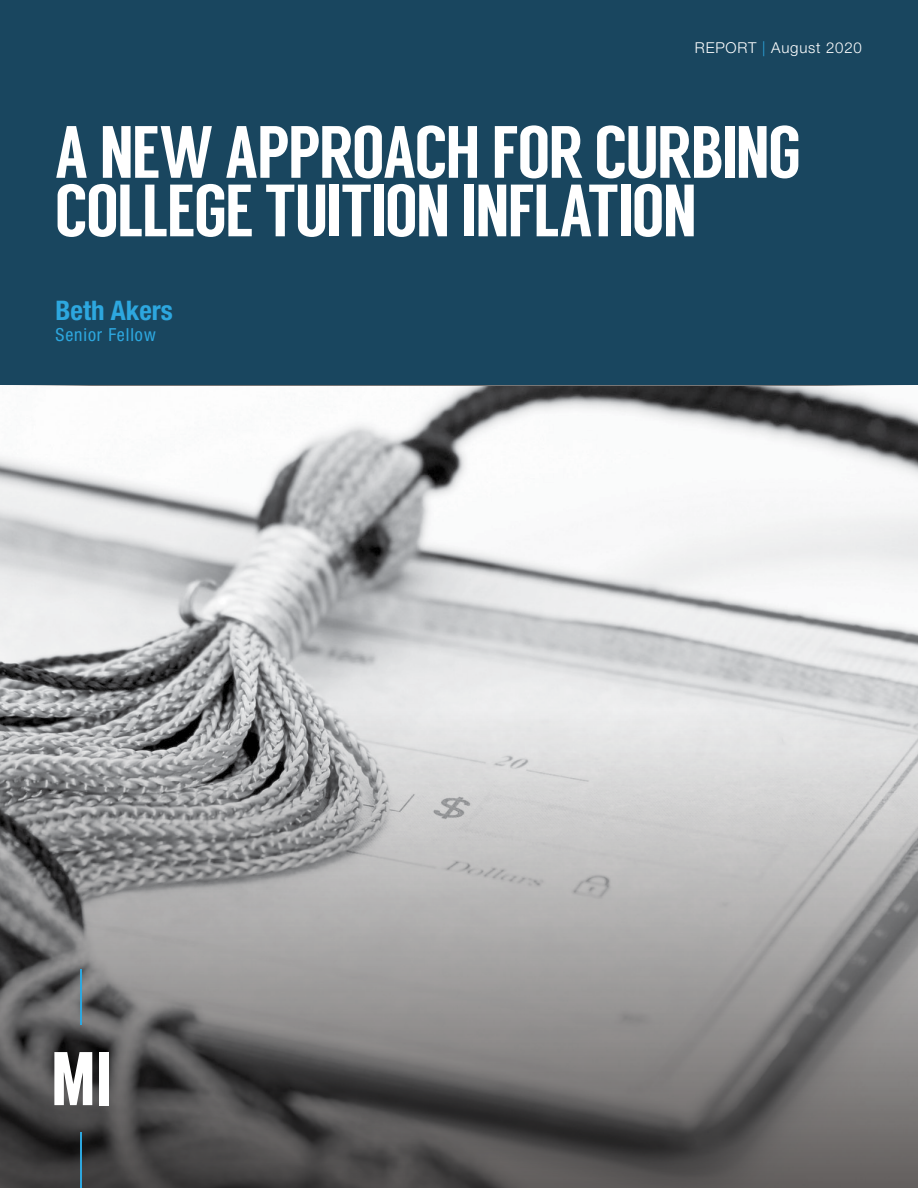
<style>
.page{position:relative;width:918px;height:1188px;background:#fff}
.page>*{position:absolute;margin:0;border:0;box-sizing:border-box;transform-origin:0 0}
.t1{font:73.8px/58.5px "Langdon";letter-spacing:-.03em;color:#fff}
.t2{font:700 condensed 27px "Helvetica Neue LT Pro";color:#2da7df}
.t3{font:condensed 18px "Helvetica Neue LT Pro";letter-spacing:.05em;color:#2da7df}
.t4{font:300 15px "Helvetica Neue LT Pro";letter-spacing:.05em;color:#fff}
.s1{color:#2da7df}
</style>
<div class="page">
<svg style="left:0;top:384px;width:918px;height:3px"></svg>
<img style="left:0;top:387px;width:918px;height:321px">
<div style="left:0;top:0;width:918px;height:384px;background:#19465f"></div>
<svg style="left:0;top:708px;width:918px;height:480px;background:#908f8f"></svg>
<hr style="left:81px;top:969px;width:1px;height:56px;background:#2da7df">
<hr style="left:81px;top:1133px;width:1px;height:55px;background:#2da7df">
<svg style="left:54px;top:1052px;width:38px;height:53px"></svg>
<div style="left:99px;top:1052px;width:9px;height:53px;background:#fff"></div>
<p class="t4" style="left:695px;top:39px;width:168px">REPORT <span class="s1">|</span> August 2020</p>
<p class="t1" style="left:54px;top:123px;width:749px">A NEW APPROACH FOR CURBING<br>COLLEGE TUITION INFLATION</p>
<p class="t2" style="left:56px;top:294px;width:119px">Beth Akers</p>
<p class="t3" style="left:56px;top:324px;width:102px">Senior Fellow</p>
</div>
